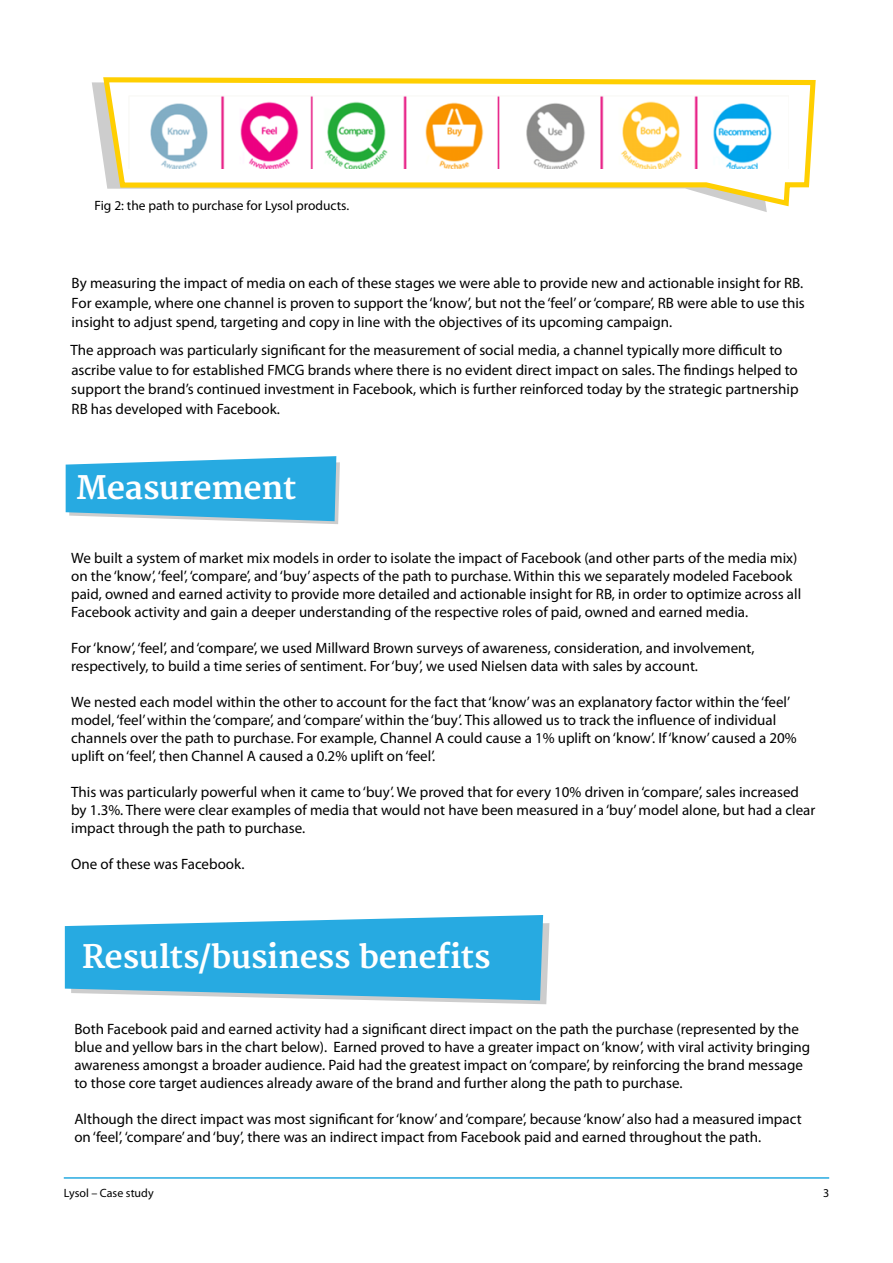
<style>
.page{position:relative;width:893px;height:1263px;background:#fff}
.page>*{position:absolute;margin:0;border:0;box-sizing:border-box;transform-origin:0 0}
.t1{font:700 31.5px "Merriweather";letter-spacing:-.01em;color:#fff}
.t2{font:15px/18px "Myriad Pro";color:#000}
.t3{font:13.5px "Myriad Pro";color:#000}
.t4{font:12px "Myriad Pro";color:#000}
</style>
<div class="page">
<hr style="left:64px;top:1177px;width:765px;height:2px;background:#27aae1">
<svg style="left:100px;top:77px;width:716px;height:132px"></svg>
<img style="left:129px;top:96px;width:660px;height:72px">
<svg style="left:66px;top:456px;width:274px;height:68px;background:#4bb6e3"></svg>
<svg style="left:65px;top:915px;width:484px;height:89px;background:#4bb6e3"></svg>
<p class="t3" style="left:95px;top:197px;width:256px">Fig 2: the path to purchase for Lysol products.</p>
<p class="t2" style="left:72px;top:273px;width:735px;line-height:19.5px;text-align:justify">By measuring the impact of media on each of these stages we were able to provide new and actionable insight for RB.<br>For example, where one channel is proven to support the ‘know’, but not the ‘feel’ or ‘compare’, RB were able to use this insight to adjust spend, targeting and copy in line with the objectives of its upcoming campaign.</p>
<p class="t2" style="left:71px;top:340px;width:729px;line-height:19.5px">The approach was particularly significant for the measurement of social media, a channel typically more difficult to ascribe value to for established FMCG brands where there is no evident direct impact on sales. The findings helped to support the brand’s continued investment in Facebook, which is further reinforced today by the strategic partnership RB has developed with Facebook.</p>
<h1 class="t1" style="left:76px;top:470px;width:222px">Measurement</h1>
<p class="t2" style="left:71px;top:549px;width:731px">We built a system of market mix models in order to isolate the impact of Facebook (and other parts of the media mix) on the ‘know’, ‘feel’, ‘compare’, and ‘buy’ aspects of the path to purchase. Within this we separately modeled Facebook paid, owned and earned activity to provide more detailed and actionable insight for RB, in order to optimize across all Facebook activity and gain a deeper understanding of the respective roles of paid, owned and earned media.</p>
<p class="t2" style="left:71px;top:639px;width:685px">For ‘know’, ‘feel’, and ‘compare’, we used Millward Brown surveys of awareness, consideration, and involvement, respectively, to build a time series of sentiment. For ‘buy’, we used Nielsen data with sales by account.</p>
<p class="t2" style="left:71px;top:693px;width:727px">We nested each model within the other to account for the fact that ‘know’ was an explanatory factor within the ‘feel’ model, ‘feel’ within the ‘compare’, and ‘compare’ within the ‘buy’. This allowed us to track the influence of individual channels over the path to purchase. For example, Channel A could cause a 1% uplift on ‘know’. If ‘know’ caused a 20% uplift on ‘feel’, then Channel A caused a 0.2% uplift on ‘feel’.</p>
<p class="t2" style="left:71px;top:783px;width:746px">This was particularly powerful when it came to ‘buy’. We proved that for every 10% driven in ‘compare’, sales increased by 1.3%. There were clear examples of media that would not have been measured in a ‘buy’ model alone, but had a clear impact through the path to purchase.</p>
<p class="t2" style="left:71px;top:855px;width:175px">One of these was Facebook.</p>
<h1 class="t1" style="left:82px;top:938px;width:410px">Results/business benefits</h1>
<p class="t2" style="left:74px;top:1019px;width:737px">Both Facebook paid and earned activity had a significant direct impact on the path the purchase (represented by the blue and yellow bars in the chart below). Earned proved to have a greater impact on ‘know’, with viral activity bringing awareness amongst a broader audience. Paid had the greatest impact on ‘compare’, by reinforcing the brand message to those core target audiences already aware of the brand and further along the path to purchase.</p>
<p class="t2" style="left:74px;top:1109px;width:729px">Although the direct impact was most significant for ‘know’ and ‘compare’, because ‘know’ also had a measured impact on ‘feel’, ‘compare’ and ‘buy’, there was an indirect impact from Facebook paid and earned throughout the path.</p>
<p class="t4" style="left:64px;top:1186px;width:91px">Lysol – Case study</p>
<p class="t4" style="left:823px;top:1186px;width:8px">3</p>
</div>
